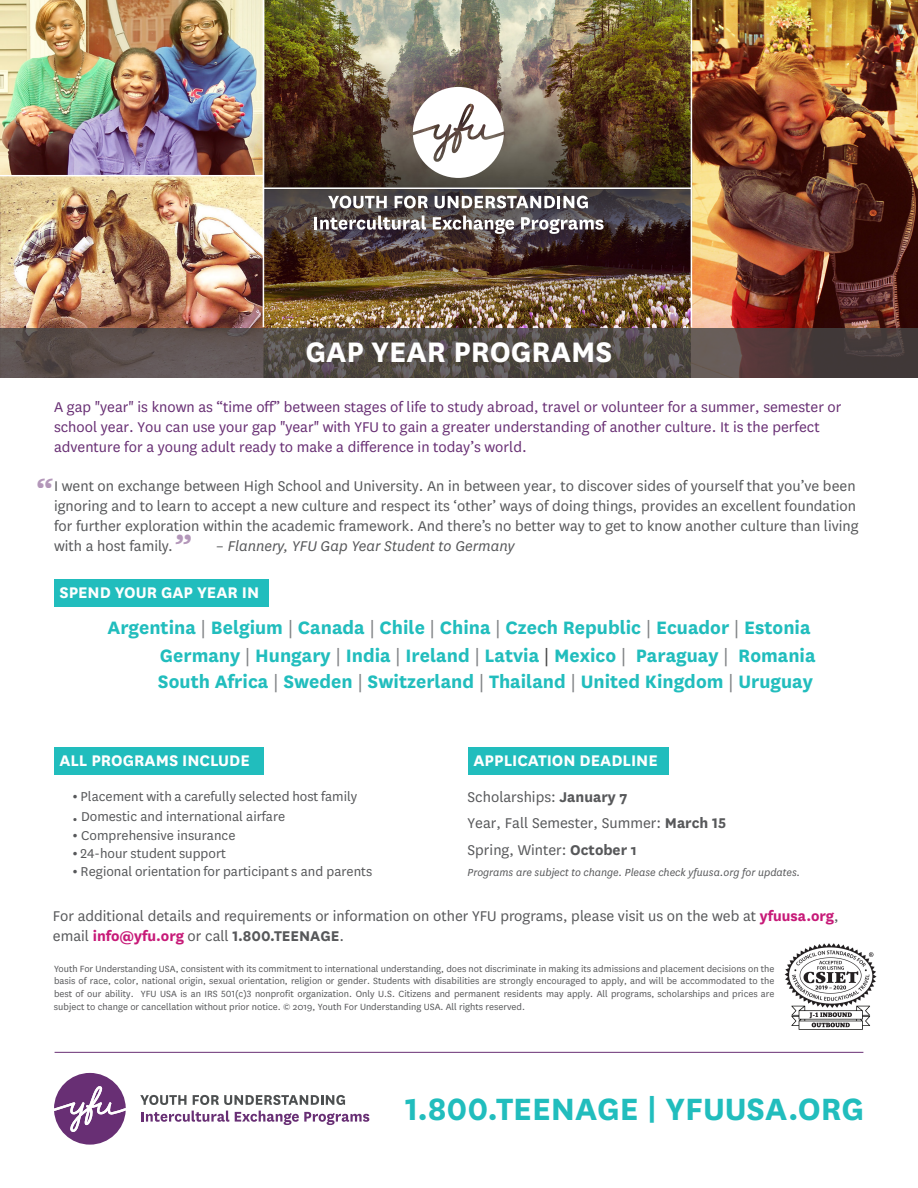
<style>
.page{position:relative;width:918px;height:1188px;background:#fff}
.page>*{position:absolute;margin:0;border:0;box-sizing:border-box;transform-origin:0 0}
.t1{font:700 36px "National";color:#21bdbd}
.t2{font:italic 700 34.5px "National";color:#682f74}
.t3{font:700 33px "National";color:#fff}
.t4{font:700 21px/27.2px "National";color:#21bdbd}
.t5{font:700 18px "National";color:#fff}
.t6{font:16.5px/19.8px "National";color:#57585a}
.t7{font:16.5px/19.8px "National";color:#682f74}
.t8{font:italic 16.5px "National";color:#57585a}
.t9{font:15px/18.8px "National";color:#57585a}
.t10{font:italic 12px "National";color:#57585a}
.t11{font:10.5px/12.6px "National";color:#57585a;text-align:justify}
.s1{font-style:normal}
.s2{font-weight:400;color:#808285}
.s3{font-weight:400;color:#454545}
.s4{font-weight:700}
.s5{font-weight:700;font-size:18px}
.s6{font-weight:700;color:#c71a78}
</style>
<div class="page">
<img style="left:0;top:0;width:918px;height:329px">
<svg style="left:0;top:329px;width:918px;height:49px;background:#554b48"></svg>
<hr style="left:55px;top:1052px;width:808px;height:1px;background:#682f74">
<svg style="left:54px;top:1073px;width:72px;height:72px"></svg>
<svg style="left:140px;top:1095px;width:46px;height:10px"></svg>
<svg style="left:193px;top:1095px;width:152px;height:10px"></svg>
<svg style="left:141px;top:1111px;width:88px;height:11px"></svg>
<svg style="left:235px;top:1111px;width:134px;height:14px"></svg>
<div style="left:54px;top:579px;width:214px;height:27px;background:#21bdbd"></div>
<div style="left:54px;top:748px;width:209px;height:27px;background:#21bdbd"></div>
<div style="left:468px;top:748px;width:201px;height:27px;background:#21bdbd"></div>
<hr style="left:263px;top:0;width:1px;height:327px;background:#fff">
<hr style="left:691px;top:0;width:1px;height:327px;background:#fff">
<hr style="left:0;top:175px;width:263px;height:1px;background:#fff">
<hr style="left:263px;top:188px;width:428px;height:1px;background:#fff">
<svg style="left:413px;top:87px;width:91px;height:91px"></svg>
<svg style="left:328px;top:196px;width:59px;height:12px"></svg>
<svg style="left:395px;top:196px;width:33px;height:12px"></svg>
<svg style="left:435px;top:196px;width:153px;height:12px"></svg>
<svg style="left:314px;top:216px;width:112px;height:14px"></svg>
<svg style="left:433px;top:216px;width:81px;height:18px"></svg>
<svg style="left:521px;top:217px;width:83px;height:17px"></svg>
<img style="left:784px;top:943px;width:93px;height:87px">
<p class="t3" style="left:305px;top:329px;width:309px">GAP YEAR PROGRAMS</p>
<p class="t7" style="left:54px;top:396px;width:789px">A gap "year" is known as “time off” between stages of life to study abroad, travel or volunteer for a summer, semester or school year. You can use your gap "year" with YFU to gain a greater understanding of another culture. It is the perfect adventure for a young adult ready to make a difference in today’s world.</p>
<p class="t6" style="left:54px;top:476px;width:806px">I went on exchange between High School and University. An in between year, to discover sides of yourself that you’ve been ignoring and to learn to accept a new culture and respect its ‘other’ ways of doing things, provides an excellent foundation for further exploration within the academic framework. And there’s no better way to get to know another culture than living with a host family.</p>
<h2 class="t2" style="left:34px;top:467px;width:18px">“</h2>
<h2 class="t2" style="left:173px;top:524px;width:18px">”</h2>
<p class="t8" style="left:216px;top:535px;width:300px"><span class="s1">–</span> Flannery, YFU Gap Year Student to Germany</p>
<p class="t5" style="left:59px;top:580px;width:201px">SPEND YOUR GAP YEAR IN</p>
<p class="t4" style="left:158px;top:613px;width:659px;text-indent:-51px">Argentina <span class="s2">|</span> Belgium <span class="s2">|</span> Canada <span class="s2">|</span> Chile <span class="s2">|</span> China <span class="s2">|</span> Czech Republic <span class="s2">|</span> Ecuador <span class="s2">|</span> Estonia<br>Germany <span class="s2">|</span> Hungary <span class="s2">|</span> India <span class="s2">|</span> Ireland <span class="s2">|</span> Latvia <span class="s3">|</span> Mexico <span class="s2">|</span> Paraguay <span class="s2">|</span> Romania<br>South Africa <span class="s2">|</span> Sweden <span class="s2">|</span> Switzerland <span class="s2">|</span> Thailand <span class="s2">|</span> United Kingdom <span class="s2">|</span> Uruguay</p>
<p class="t5" style="left:59px;top:748px;width:192px">ALL PROGRAMS INCLUDE</p>
<p class="t5" style="left:473px;top:748px;width:186px">APPLICATION DEADLINE</p>
<p class="t9" style="left:73px;top:786px;width:301px"><span class="s4">ə</span> Placement with a carefully selected host family<br><span class="s5">.</span> Domestic and international airfare<br><span class="s4">ə</span> Comprehensive insurance<br><span class="s4">ə</span> 24-hour student support<br><span class="s4">ə</span> Regional orientation for participant s and parents</p>
<p class="t6" style="left:468px;top:782px;width:260px;line-height:26.8px">Scholarships: <span class="s4">January 7<br></span>Year, Fall Semester, Summer: <span class="s4">March 15<br></span>Spring, Winter: <span class="s4">October 1</span></p>
<p class="t10" style="left:468px;top:865px;width:334px">Programs are subject to change. Please check yfuusa.org for updates.</p>
<p class="t6" style="left:53px;top:906px;width:787px">For additional details and requirements or information on other YFU programs, please visit us on the web at <span class="s6">yfuusa.org</span>, email <span class="s6">info@yfu.org</span> or call <span class="s4">1.800.TEENAGE</span>.</p>
<p class="t11" style="left:54px;top:962px;width:722px">Youth For Understanding USA, consistent with its commitment to international understanding, does not discriminate in making its admissions and placement decisions on the basis of race, color, national origin, sexual orientation, religion or gender. Students with disabilities are strongly encouraged to apply, and will be accommodated to the best of our ability. YFU USA is an IRS 501(c)3 nonprofit organization. Only U.S. Citizens and permanent residents may apply. All programs, scholarships and prices are subject to change or cancellation without prior notice. © 2019, Youth For Understanding USA. All rights reserved.</p>
<p class="t1" style="left:405px;top:1084px;width:460px">1.800.TEENAGE | YFUUSA.ORG</p>
</div>
